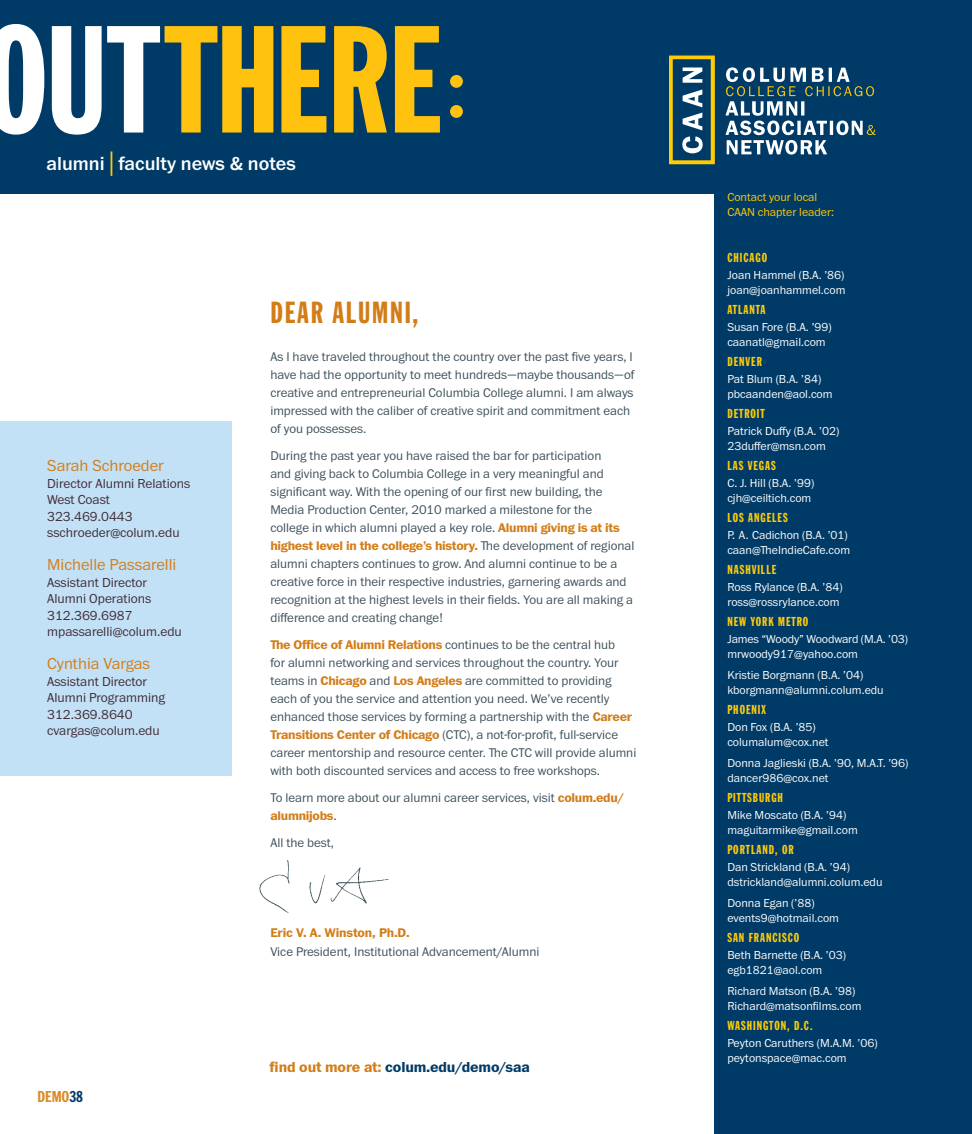
<style>
.page{position:relative;width:972px;height:1134px;background:#fff}
.page>*{position:absolute;margin:0;border:0;box-sizing:border-box;transform-origin:0 0}
.t1{font:30px "Franklin Gothic Std Extra Cond";letter-spacing:.06em;color:#d27d18}
.t2{font:500 19.5px "Franklin ITC Pro";color:#fff}
.t3{font:300 16.5px "Franklin ITC Pro";color:#d27d18}
.t4{font:700 16.5px "Franklin Cond ITC Pro";letter-spacing:-.005em;color:#db8c27}
.t5{font:700 15px "Franklin ITC Pro";letter-spacing:-.01em;color:#003b67}
.t6{font:300 13.5px/16.5px "Franklin ITC Pro";color:#412b35}
.t7{font:300 13.05px/18px "Franklin ITC Pro";color:#3d505a}
.t8{font:700 13.05px "Franklin ITC Pro";color:#d27d18}
.t9{font:12.75px "Franklin Gothic Std Extra Cond";letter-spacing:.075em;color:#ffcb05}
.t10{font:300 12px/15px "Franklin ITC Pro";color:#fff}
.t11{font:300 12px/15px "Franklin ITC Pro";color:#ffcb05}
.s1{font-size:29.25px;color:#ffcb05}
.s2{color:#003b67}
.s3{font-weight:700;color:#d27d18}
.s4{color:#d27d18}
</style>
<div class="page">
<div style="left:0;top:421px;width:231px;height:354px;background:#c2e1f6"></div>
<div style="left:714px;top:159px;width:258px;height:975px;background:#003b67"></div>
<div style="left:0;top:0;width:972px;height:194px;background:#003b67"></div>
<svg style="left:669px;top:56px;width:46px;height:108px"></svg>
<svg style="left:726px;top:67px;width:149px;height:88px"></svg>
<svg style="left:0;top:24px;width:440px;height:111px"></svg>
<img style="left:259px;top:860px;width:130px;height:53px">
<div style="left:450px;top:75px;width:13px;height:13px;background:#ffc20e;border-radius:50%"></div>
<div style="left:450px;top:105px;width:13px;height:13px;background:#ffc20e;border-radius:50%"></div>
<h2 class="t2" style="left:46px;top:153px;width:251px">alumni <span class="s1">|</span> faculty news &amp; notes</h2>
<p class="t3" style="left:47px;top:457px;width:118px">Sarah Schroeder</p>
<p class="t6" style="left:47px;top:475px;width:145px">Director Alumni Relations<br>West Coast<br>323.469.0443 sschroeder@colum.edu</p>
<p class="t3" style="left:47px;top:556px;width:131px">Michelle Passarelli</p>
<p class="t6" style="left:47px;top:574px;width:136px">Assistant Director<br>Alumni Operations<br>312.369.6987 mpassarelli@colum.edu</p>
<p class="t3" style="left:47px;top:655px;width:104px">Cynthia Vargas</p>
<p class="t6" style="left:47px;top:673px;width:119px">Assistant Director<br>Alumni Programming<br>312.369.8640 cvargas@colum.edu</p>
<p class="t4" style="left:38px;top:1088px;width:47px">DEMO<span class="s2">38</span></p>
<h1 class="t1" style="left:270px;top:297px;width:150px">DEAR ALUMNI,</h1>
<p class="t7" style="left:270px;top:348px;width:365px">As I have traveled throughout the country over the past five years, I have had the opportunity to meet hundreds—maybe thousands—of creative and entrepreneurial Columbia College alumni. I am always impressed with the caliber of creative spirit and commitment each of you possesses.</p>
<p class="t7" style="left:270px;top:447px;width:366px">During the past year you have raised the bar for participation<br>and giving back to Columbia College in a very meaningful and significant way. With the opening of our first new building, the Media Production Center, 2010 marked a milestone for the<br>college in which alumni played a key role. <span class="s3">Alumni giving is at its highest level in the college’s history.</span> The development of regional alumni chapters continues to grow. And alumni continue to be a creative force in their respective industries, garnering awards and recognition at the highest levels in their fields. You are all making a difference and creating change!</p>
<p class="t7" style="left:270px;top:636px;width:368px"><span class="s3">The Office of Alumni Relations</span> continues to be the central hub<br>for alumni networking and services throughout the country. Your teams in <span class="s3">Chicago</span> and <span class="s3">Los Angeles</span> are committed to providing each of you the service and attention you need. We’ve recently enhanced those services by forming a partnership with the <span class="s3">Career Transitions Center of Chicago</span> (CTC), a not-for-profit, full-service career mentorship and resource center. The CTC will provide alumni with both discounted services and access to free workshops.</p>
<p class="t7" style="left:270px;top:789px;width:355px">To learn more about our alumni career services, visit <span class="s3">colum.edu/ alumnijobs</span>.</p>
<p class="t7" style="left:270px;top:834px;width:65px">All the best,</p>
<p class="t8" style="left:270px;top:925px;width:141px">Eric V. A. Winston, Ph.D.</p>
<p class="t7" style="left:270px;top:943px;width:271px">Vice President, Institutional Advancement/Alumni</p>
<p class="t5" style="left:270px;top:1058px;width:262px"><span class="s4">find out more at:</span> colum.edu/demo/saa</p>
<p class="t11" style="left:727px;top:189px;width:108px">Contact your local<br>CAAN chapter leader:</p>
<p class="t9" style="left:727px;top:251px;width:41px">CH ICAGO</p>
<p class="t10" style="left:727px;top:268px;width:120px">Joan Hammel (B.A. ’86) joan@joanhammel.com</p>
<p class="t9" style="left:727px;top:303px;width:39px">ATLANTA</p>
<p class="t10" style="left:727px;top:320px;width:106px">Susan Fore (B.A. ’99) caanatl@gmail.com</p>
<p class="t9" style="left:727px;top:355px;width:30px">DENVER</p>
<p class="t10" style="left:727px;top:372px;width:107px">Pat Blum (B.A. ’84) pbcaanden@aol.com</p>
<p class="t9" style="left:727px;top:407px;width:39px">DETROIT</p>
<p class="t10" style="left:727px;top:424px;width:114px">Patrick Duffy (B.A. ’02)<br>23duffer@msn.com</p>
<p class="t9" style="left:727px;top:459px;width:50px">LAS VEGAS</p>
<p class="t10" style="left:727px;top:476px;width:88px">C. J. Hill (B.A. ’99) cjh@ceiltich.com</p>
<p class="t9" style="left:727px;top:511px;width:62px">LOS ANGELES</p>
<p class="t10" style="left:727px;top:528px;width:124px">P. A. Cadichon (B.A. ’01) caan@TheIndieCafe.com</p>
<p class="t9" style="left:727px;top:563px;width:50px">NASHVILLE</p>
<p class="t10" style="left:727px;top:580px;width:117px">Ross Rylance (B.A. ’84) ross@rossrylance.com</p>
<p class="t9" style="left:727px;top:615px;width:8px">NEW</p>
<p class="t9" style="left:751px;top:615px;width:53px">YORK METRO</p>
<p class="t10" style="left:727px;top:632px;width:182px">James “Woody” Woodward (M.A. ’03) mrwoody917@yahoo.com</p>
<p class="t10" style="left:727px;top:668px;width:158px">Kristie Borgmann (B.A. ’04) kborgmann@alumni.colum.edu</p>
<p class="t9" style="left:727px;top:703px;width:40px">PHOENIX</p>
<p class="t10" style="left:727px;top:720px;width:103px">Don Fox (B.A. ’85) columalum@cox.net</p>
<p class="t10" style="left:727px;top:756px;width:183px">Donna Jaglieski (B.A. ’90, M.A.T. ’96) dancer986@cox.net</p>
<p class="t9" style="left:727px;top:791px;width:56px">PITTSBURGH</p>
<p class="t10" style="left:727px;top:808px;width:132px">Mike Moscato (B.A. ’94) maguitarmike@gmail.com</p>
<p class="t9" style="left:727px;top:843px;width:68px">PORTLAND, OR</p>
<p class="t10" style="left:727px;top:860px;width:157px">Dan Strickland (B.A. ’94) dstrickland@alumni.colum.edu</p>
<p class="t10" style="left:727px;top:896px;width:113px">Donna Egan (’88) events9@hotmail.com</p>
<p class="t9" style="left:727px;top:931px;width:73px">SAN FRANCISCO</p>
<p class="t10" style="left:727px;top:948px;width:120px">Beth Barnette (B.A. ’03) egb1821@aol.com</p>
<p class="t10" style="left:727px;top:984px;width:136px">Richard Matson (B.A. ’98)<br>Richard@matsonfilms.com</p>
<p class="t9" style="left:727px;top:1019px;width:87px">WASHINGTON, D.C.</p>
<p class="t10" style="left:727px;top:1036px;width:152px">Peyton Caruthers (M.A.M. ’06) peytonspace@mac.com</p>
</div>
